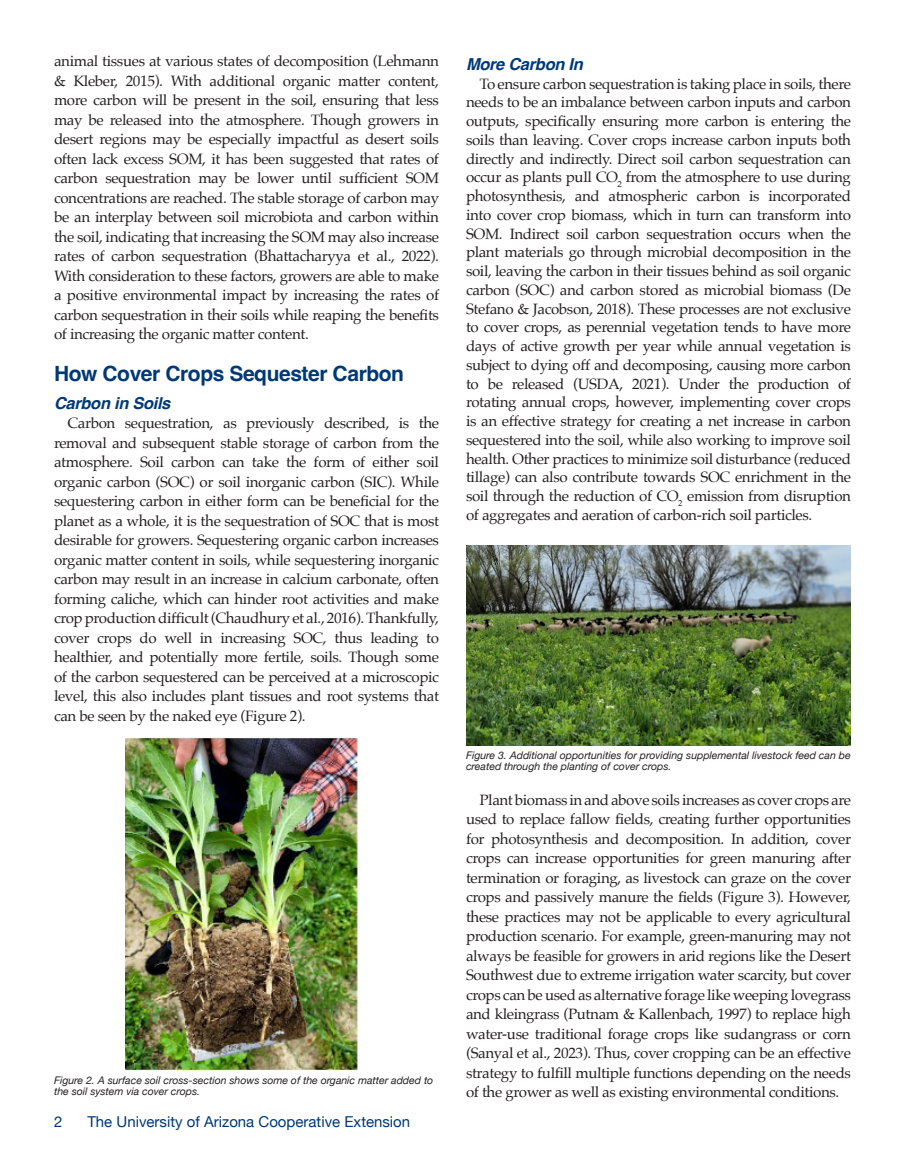
<style>
.page{position:relative;width:905px;height:1175px;background:#fff}
.page>*{position:absolute;margin:0;border:0;box-sizing:border-box;transform-origin:0 0}
.Body_text{font:700 21px "Helvetica";letter-spacing:-.02em;color:#013976}
.Body_text-2{font:italic 700 16.5px "Helvetica";letter-spacing:-.02em;color:#013976}
.Body_text-3{font:15px/19.5px "Palatino";letter-spacing:-.02em;color:#231f20;text-align:justify}
.t1{font:15px "Helvetica Neue";color:#013775}
.Body_text-4{font:italic 10.5px/10.5px "Helvetica Neue";color:#231f20}
</style>
<div class="page">
<img style="left:126px;top:737px;width:232px;height:333px">
<img style="left:466px;top:546px;width:384px;height:199px">
<p class="Body_text-3" style="left:54px;top:51px;width:387px">animal tissues at various states of decomposition (Lehmann &amp; Kleber, 2015). With additional organic matter content, more carbon will be present in the soil, ensuring that less may be released into the atmosphere. Though growers in desert regions may be especially impactful as desert soils often lack excess SOM, it has been suggested that rates of carbon sequestration may be lower until sufficient SOM concentrations are reached. The stable storage of carbon may be an interplay between soil microbiota and carbon within the soil, indicating that increasing the SOM may also increase rates of carbon sequestration (Bhattacharyya et al., 2022).<br>With consideration to these factors, growers are able to make a positive environmental impact by increasing the rates of carbon sequestration in their soils while reaping the benefits of increasing the organic matter content.</p>
<p class="Body_text" style="left:54px;top:360px;width:351px">How Cover Crops Sequester Carbon</p>
<p class="Body_text-2" style="left:54px;top:392px;width:118px">Carbon in Soils</p>
<p class="Body_text-3" style="left:54px;top:413px;width:387px;text-indent:14px">Carbon sequestration, as previously described, is the removal and subsequent stable storage of carbon from the atmosphere. Soil carbon can take the form of either soil organic carbon (SOC) or soil inorganic carbon (SIC). While sequestering carbon in either form can be beneficial for the planet as a whole, it is the sequestration of SOC that is most desirable for growers. Sequestering organic carbon increases organic matter content in soils, while sequestering inorganic carbon may result in an increase in calcium carbonate, often forming caliche, which can hinder root activities and make crop production difficult (Chaudhury et al., 2016). Thankfully, cover crops do well in increasing SOC, thus leading to healthier, and potentially more fertile, soils. Though some of the carbon sequestered can be perceived at a microscopic level, this also includes plant tissues and root systems that can be seen by the naked eye (Figure 2).</p>
<p class="Body_text-4" style="left:54px;top:1075px;width:381px">Figure 2. A surface soil cross-section shows some of the organic matter added to the soil system via cover crops.</p>
<p class="t1" style="left:54px;top:1110px;width:10px">2</p>
<p class="t1" style="left:87px;top:1111px;width:324px">The University of Arizona Cooperative Extension</p>
<p class="Body_text-2" style="left:466px;top:54px;width:118px">More Carbon In</p>
<p class="Body_text-3" style="left:466px;top:74px;width:387px;line-height:18.8px;text-indent:14px">To ensure carbon sequestration is taking place in soils, there needs to be an imbalance between carbon inputs and carbon outputs, specifically ensuring more carbon is entering the soils than leaving. Cover crops increase carbon inputs both directly and indirectly. Direct soil carbon sequestration can occur as plants pull CO<sub>2</sub> from the atmosphere to use during photosynthesis, and atmospheric carbon is incorporated into cover crop biomass, which in turn can transform into SOM. Indirect soil carbon sequestration occurs when the plant materials go through microbial decomposition in the soil, leaving the carbon in their tissues behind as soil organic carbon (SOC) and carbon stored as microbial biomass (De Stefano &amp; Jacobson, 2018). These processes are not exclusive to cover crops, as perennial vegetation tends to have more days of active growth per year while annual vegetation is subject to dying off and decomposing, causing more carbon to be released (USDA, 2021). Under the production of rotating annual crops, however, implementing cover crops is an effective strategy for creating a net increase in carbon sequestered into the soil, while also working to improve soil health. Other practices to minimize soil disturbance (reduced tillage) can also contribute towards SOC enrichment in the soil through the reduction of CO<sub>2</sub> emission from disruption of aggregates and aeration of carbon-rich soil particles.</p>
<p class="Body_text-4" style="left:466px;top:750px;width:386px">Figure 3. Additional opportunities for providing supplemental livestock feed can be created through the planting of cover crops.</p>
<p class="Body_text-3" style="left:466px;top:789px;width:387px;text-indent:14px">Plant biomass in and above soils increases as cover crops are used to replace fallow fields, creating further opportunities for photosynthesis and decomposition. In addition, cover crops can increase opportunities for green manuring after termination or foraging, as livestock can graze on the cover crops and passively manure the fields (Figure 3). However, these practices may not be applicable to every agricultural production scenario. For example, green-manuring may not always be feasible for growers in arid regions like the Desert Southwest due to extreme irrigation water scarcity, but cover crops can be used as alternative forage like weeping lovegrass and kleingrass (Putnam &amp; Kallenbach, 1997) to replace high water-use traditional forage crops like sudangrass or corn (Sanyal et al., 2023). Thus, cover cropping can be an effective strategy to fulfill multiple functions depending on the needs of the grower as well as existing environmental conditions.</p>
</div>
